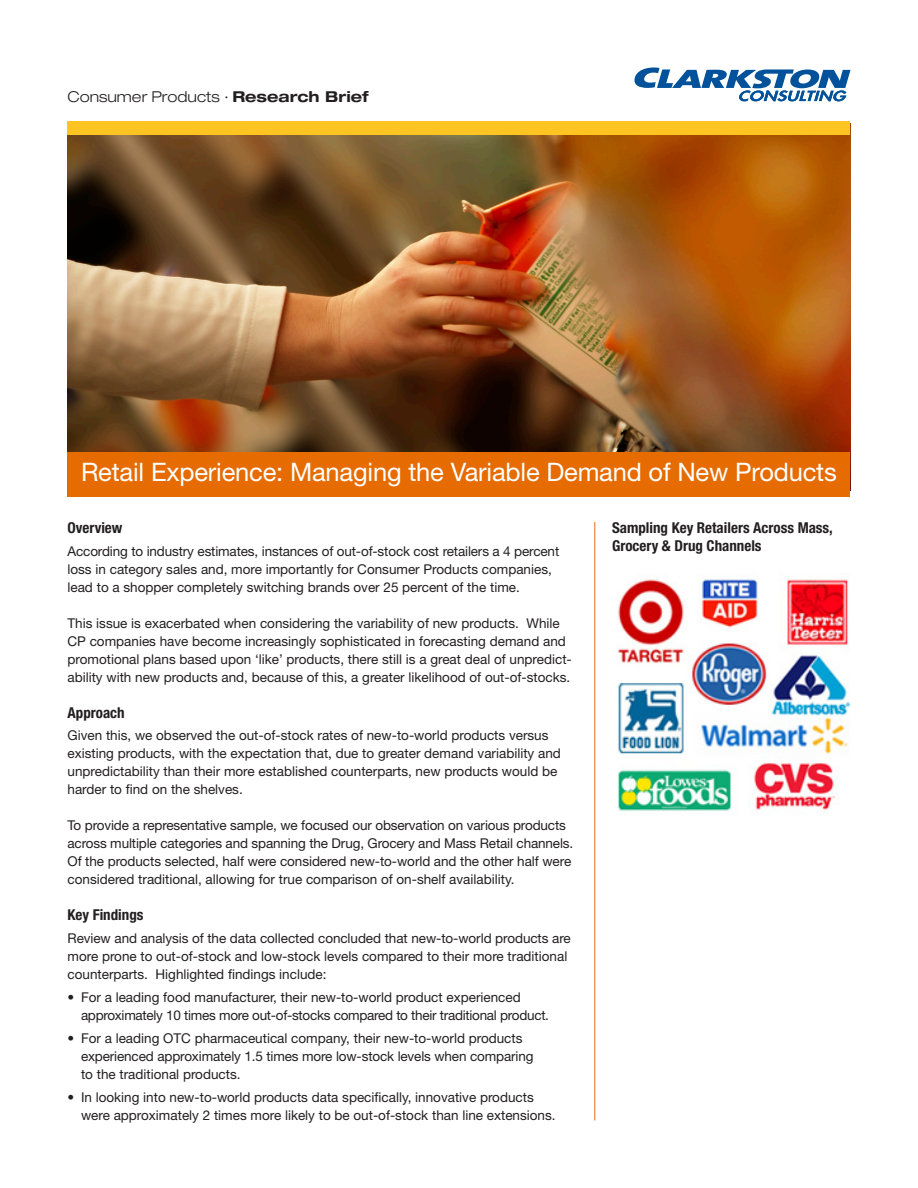
<style>
.page{position:relative;width:918px;height:1188px;background:#fff}
.page>*{position:absolute;margin:0;border:0;box-sizing:border-box;transform-origin:0 0}
.Head{font:25.5px "Helvetica Neue LT Std";letter-spacing:-.005em;color:#fff}
.subhead{font:700 condensed 15px/18px "Helvetica Neue LT Std";color:#231f20}
.t1{font:300 expanded 15px "Helvetica Neue LT Std";color:#231f20}
.body_copy{font:13.5px/18px "Helvetica Neue LT Std";color:#231f20}
.body_copy-pre_bullet{font:13.5px/18px "Helvetica Neue LT Std";color:#231f20}
.body_bullet{font:13.5px/18px "Helvetica Neue LT Std";color:#231f20}
.body_bullet-last{font:13.5px/18px "Helvetica Neue LT Std";color:#231f20}
.body_bullet-2{font:13.5px/18px "Helvetica Neue LT Std";letter-spacing:-.02em;color:#231f20}
.s1{font-weight:400;font-stretch:normal}
.s2{font-weight:700}
</style>
<div class="page">
<img style="left:68px;top:135px;width:782px;height:317px">
<svg style="left:634px;top:68px;width:216px;height:33px"></svg>
<hr style="left:594px;top:522px;width:1px;height:598px;background:#ea6d1f">
<div style="left:68px;top:121px;width:782px;height:14px;background:#fec422"></div>
<div style="left:68px;top:452px;width:782px;height:45px;background:#e66b01"></div>
<img style="left:617px;top:579px;width:234px;height:232px">
<p class="t1" style="left:68px;top:87px;width:303px">Consumer Products <span class="s1">∙</span> <span class="s2">Research Brief</span></p>
<p class="Head" style="left:81px;top:457px;width:757px">Retail Experience: Managing the Variable Demand of New Products</p>
<p class="subhead" style="left:612px;top:518px;width:222px">Sampling Key Retailers Across Mass,<br>Grocery &amp; Drug Channels</p>
<p class="subhead" style="left:68px;top:518px;width:56px">Overview</p>
<p class="body_copy" style="left:68px;top:542px;width:493px">According to industry estimates, instances of out-of-stock cost retailers a 4 percent loss in category sales and, more importantly for Consumer Products companies, lead to a shopper completely switching brands over 25 percent of the time.</p>
<p class="body_copy" style="left:68px;top:614px;width:506px">This issue is exacerbated when considering the variability of new products. While CP companies have become increasingly sophisticated in forecasting demand and promotional plans based upon ‘like’ products, there still is a great deal of unpredict&shy;ability with new products and, because of this, a greater likelihood of out-of-stocks.</p>
<p class="subhead" style="left:68px;top:703px;width:59px">Approach</p>
<p class="body_copy" style="left:68px;top:726px;width:495px">Given this, we observed the out-of-stock rates of new-to-world products versus existing products, with the expectation that, due to greater demand variability and unpredictability than their more established counterparts, new products would be harder to find on the shelves.</p>
<p class="body_copy" style="left:68px;top:816px;width:507px">To provide a representative sample, we focused our observation on various products across multiple categories and spanning the Drug, Grocery and Mass Retail channels.<br>Of the products selected, half were considered new-to-world and the other half were considered traditional, allowing for true comparison of on-shelf availability.</p>
<p class="subhead" style="left:68px;top:906px;width:78px">Key Findings</p>
<p class="body_copy-pre_bullet" style="left:68px;top:929px;width:505px">Review and analysis of the data collected concluded that new-to-world products are more prone to out-of-stock and low-stock levels compared to their more traditional counterparts. Highlighted findings include:</p>
<p class="body_bullet-2" style="left:81px;top:988px;width:470px;text-indent:-14px">• For a leading food manufacturer, their new-to-world product experienced approximately 10 times more out-of-stocks compared to their traditional product.</p>
<p class="body_bullet" style="left:81px;top:1029px;width:454px;text-indent:-14px">• For a leading OTC pharmaceutical company, their new-to-world products experienced approximately 1.5 times more low-stock levels when comparing to the traditional products.</p>
<p class="body_bullet-last" style="left:81px;top:1088px;width:476px;text-indent:-14px">• In looking into new-to-world products data specifically, innovative products were approximately 2 times more likely to be out-of-stock than line extensions.</p>
</div>
